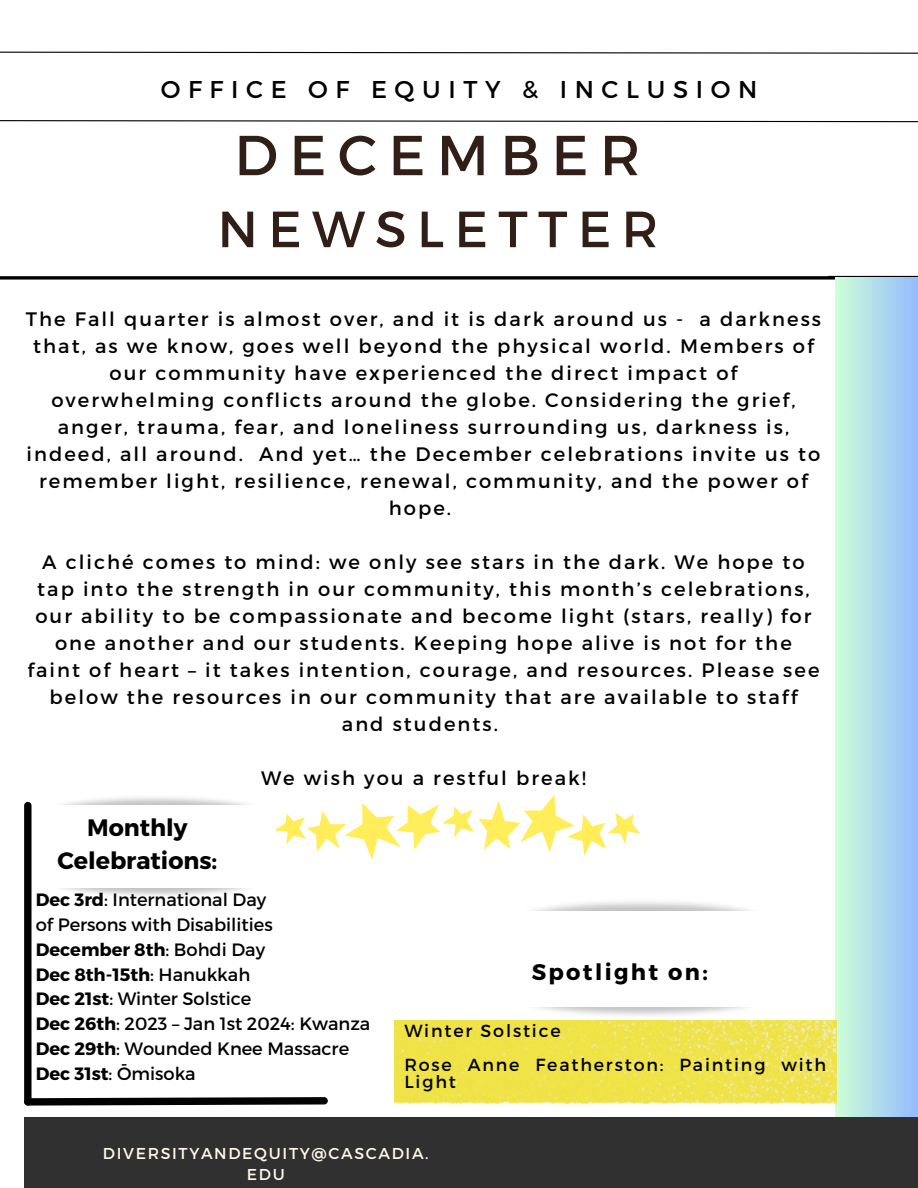
<style>
.page{position:relative;width:918px;height:1188px;background:#fff}
.page>*{position:absolute;margin:0;border:0;box-sizing:border-box;transform-origin:0 0}
.t1{font:56.25px "Montserrat";letter-spacing:.205em;color:#311e17}
.t2{font:50.85px "Montserrat";letter-spacing:.205em;color:#311e17}
.t3{font:24.3px "Montserrat";letter-spacing:.315em;color:#000}
.t4{font:700 23.7px/32.4px "Montserrat";color:#000;text-align:center}
.t5{font:700 22.5px "Montserrat";letter-spacing:.105em;color:#000}
.t6{font:19.5px/27px "Montserrat";letter-spacing:.105em;color:#000;text-align:center}
.t7{font:17.85px "Montserrat";color:#000}
.t8{font:700 17.85px "Montserrat";color:#000}
.t9{font:17.4px/16.8px "Montserrat";letter-spacing:.105em;color:#000}
.t10{font:15.75px/21.3px "Montserrat";letter-spacing:.105em;color:#fff9eb;text-align:center}
.s1{font-weight:700}
.s2{font-weight:400}
</style>
<div class="page">
<svg style="left:0;top:120px;width:918px;height:3px"></svg>
<svg style="left:0;top:276px;width:877px;height:4px;background:#292a29"></svg>
<hr style="left:828px;top:276px;width:90px;height:1px;background:#000">
<div style="left:836px;top:278px;width:82px;height:910px;background:linear-gradient(to right,#cdffd8,#96bbfe)"></div>
<div style="left:24px;top:1117px;width:894px;height:71px;background:#303030"></div>
<svg style="left:0;top:51px;width:918px;height:3px"></svg>
<img style="left:504px;top:1007px;width:274px;height:14px">
<img style="left:394px;top:1021px;width:442px;height:88px">
<div style="left:24px;top:802px;width:8px;height:304px;background:#000;border-radius:4px"></div>
<svg style="left:24px;top:1097px;width:304px;height:9px;background:#2f2f2f"></svg>
<svg style="left:274px;top:795px;width:367px;height:65px"></svg>
<p class="t3" style="left:161px;top:73px;width:598px">OFFICE OF EQUITY &amp; INCLUSION</p>
<p class="t1" style="left:234px;top:119px;width:408px">DECEMBER</p>
<p class="t2" style="left:218px;top:196px;width:442px">NEWSLETTER</p>
<p class="t6" style="left:26px;top:305px;width:797px">The Fall quarter is almost over, and it is dark around us - a darkness that, as we know, goes well beyond the physical world. Members of our community have experienced the direct impact of overwhelming conflicts around the globe. Considering the grief, anger, trauma, fear, and loneliness surrounding us, darkness is, indeed, all around. And yet… the December celebrations invite us to remember light, resilience, renewal, community, and the power of hope.</p>
<p class="t6" style="left:27px;top:548px;width:794px">A cliché comes to mind: we only see stars in the dark. We hope to tap into the strength in our community, this month’s celebrations, our ability to be compassionate and become light (stars, really) for one another and our students. Keeping hope alive is not for the faint of heart – it takes intention, courage, and resources. Please see below the resources in our community that are available to staff and students.</p>
<p class="t6" style="left:261px;top:764px;width:326px">We wish you a restful break!</p>
<p class="t4" style="left:57px;top:810px;width:161px">Monthly<br>Celebrations:</p>
<p class="t7" style="left:36px;top:888px;width:232px"><span class="s1">Dec 3rd</span>: International Day</p>
<p class="t7" style="left:36px;top:913px;width:239px">of Persons with Disabilities</p>
<p class="t8" style="left:36px;top:938px;width:231px">December 8th<span class="s2">: Bohdi Day</span></p>
<p class="t8" style="left:36px;top:963px;width:216px">Dec 8th-15th<span class="s2">: Hanukkah</span></p>
<p class="t7" style="left:36px;top:987px;width:217px"><span class="s1">Dec 21st</span>: Winter Solstice</p>
<p class="t7" style="left:36px;top:1012px;width:336px"><span class="s1">Dec 26th</span>: 2023 – Jan 1st 2024: Kwanza</p>
<p class="t7" style="left:36px;top:1037px;width:315px"><span class="s1">Dec 29th</span>: Wounded Knee Massacre</p>
<p class="t7" style="left:36px;top:1062px;width:161px"><span class="s1">Dec 31st</span>: Ōmisoka</p>
<p class="t5" style="left:532px;top:957px;width:178px">Spotlight on:</p>
<p class="t9" style="left:404px;top:1022px;width:158px">Winter Solstice</p>
<p class="t9" style="left:404px;top:1055px;width:423px">Rose Anne Featherston: Painting with<br>Light</p>
<p class="t10" style="left:103px;top:1142px;width:327px">DIVERSITYANDEQUITY@CASCADIA.<br>EDU</p>
</div>
